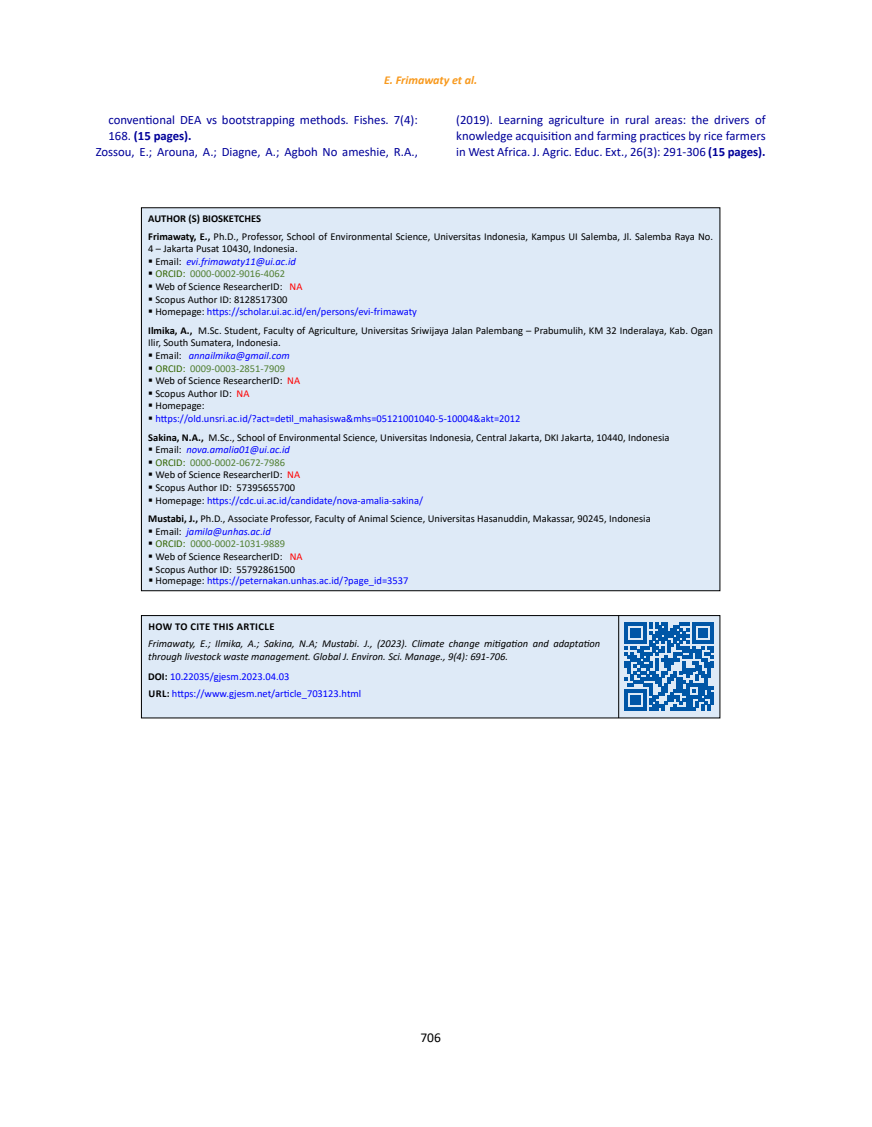
<style>
.page{position:relative;width:872px;height:1127px;background:#fff}
.page>*{position:absolute;margin:0;border:0;box-sizing:border-box;transform-origin:0 0}
.t1{font:13.5px "Calibri";color:#000}
.t2{font:12.75px/15.8px "Calibri";color:#009;text-align:justify}
.t3{font:700 12.75px "Calibri";color:#009}
.t4{font:italic 700 12px "Calibri";color:#f8991d}
.t5{font:10.5px/18.6px "Calibri";color:#000}
.t6{font:italic 10.5px/12.6px "Calibri";color:#000}
.t7{font:10.5px/17.1px "Calibri";color:#00f}
.t8{font:italic 10.5px "Calibri";color:#00f}
.t9{font:10.5px "Calibri";color:#538135}
.t10{font:700 10.5px "Calibri";letter-spacing:.04em;color:#000}
.s1{font-weight:400}
.s2{font-weight:700}
.s3{color:#000}
.s4{font-style:normal;color:#000}
.s5{color:#360}
.s6{color:#f00}
.s7{color:#00f}
.s8{font-weight:700;color:#000}
</style>
<div class="page">
<div style="left:141px;top:208px;width:579px;height:383px;background:#deeaf7"></div>
<div style="left:141px;top:615px;width:579px;height:103px;background:#deeaf7"></div>
<div style="left:141px;top:615px;width:579px;height:103px;border:1px solid #000"></div>
<hr style="left:618px;top:615px;width:1px;height:103px;background:#000">
<svg style="left:625px;top:622px;width:88px;height:89px"></svg>
<p class="t4" style="left:384px;top:72px;width:95px">E. Frimawaty et al.</p>
<p class="t2" style="left:108px;top:112px;width:311px">conventional DEA vs bootstrapping methods. Fishes. 7(4):</p>
<p class="t3" style="left:108px;top:127px;width:85px"><span class="s1">168.</span> (15 pages).</p>
<p class="t2" style="left:96px;top:143px;width:324px">Zossou, E.; Arouna, A.; Diagne, A.; Agboh No ameshie, R.A.,</p>
<p class="t2" style="left:456px;top:112px;width:311px">(2019). Learning agriculture in rural areas: the drivers of knowledge acquisition and farming practices by rice farmers in West Africa. J. Agric. Educ. Ext., 26(3): 291-306 <span class="s2">(15 pages).</span></p>
<p class="t5" style="left:148px;top:210px;width:566px;line-height:17.1px"><span class="s2">AUTHOR (S) BIOSKETCHES<br>Frimawaty, E.,</span> Ph.D., Professor, School of Environmental Science, Universitas Indonesia, Kampus UI Salemba, Jl. Salemba Raya No.</p>
<p class="t5" style="left:148px;top:239px;width:151px">4 – Jakarta Pusat 10430, Indonesia.</p>
<p class="t8" style="left:148px;top:254px;width:149px"><span class="s3">▪</span> <span class="s4">Email:</span> evi.frimawaty11@ui.ac.id</p>
<p class="t9" style="left:148px;top:267px;width:138px"><span class="s3">▪</span> <span class="s5">ORCID:</span> 0000-0002-9016-4062</p>
<p class="t5" style="left:148px;top:277px;width:156px">▪ Web of Science ResearcherID: <span class="s6">NA</span></p>
<p class="t5" style="left:148px;top:289px;width:141px">▪ Scopus Author ID: 8128517300</p>
<p class="t5" style="left:148px;top:302px;width:566px">▪ Homepage: <span class="s7">https://scholar.ui.ac.id/en/persons/evi-frimawaty<br></span><span class="s2">Ilmika, A.,</span> M.Sc. Student, Faculty of Agriculture, Universitas Sriwijaya Jalan Palembang – Prabumulih, KM 32 Inderalaya, Kab. Ogan</p>
<p class="t5" style="left:148px;top:333px;width:134px">Ilir, South Sumatera, Indonesia.</p>
<p class="t8" style="left:148px;top:348px;width:143px"><span class="s3">▪</span> <span class="s4">Email:</span> annailmika@gmail.com</p>
<p class="t9" style="left:148px;top:361px;width:138px"><span class="s3">▪</span> <span class="s5">ORCID:</span> 0009-0003-2851-7909</p>
<p class="t5" style="left:148px;top:371px;width:153px">▪ Web of Science ResearcherID: <span class="s6">NA</span></p>
<p class="t5" style="left:148px;top:384px;width:103px">▪ Scopus Author ID: <span class="s6">NA</span></p>
<p class="t5" style="left:148px;top:396px;width:58px">▪ Homepage:</p>
<p class="t5" style="left:148px;top:409px;width:523px">▪ <span class="s7">https://old.unsri.ac.id/?act=detil_mahasiswa&amp;mhs=05121001040-5-10004&amp;akt=2012<br></span><span class="s2">Sakina, N.A.,</span> M.Sc., School of Environmental Science, Universitas Indonesia, Central Jakarta, DKI Jakarta, 10440, Indonesia</p>
<p class="t8" style="left:148px;top:442px;width:143px"><span class="s3">▪</span> <span class="s4">Email:</span> nova.amalia01@ui.ac.id</p>
<p class="t9" style="left:148px;top:455px;width:138px"><span class="s3">▪</span> <span class="s5">ORCID:</span> 0000-0002-0672-7986</p>
<p class="t5" style="left:148px;top:465px;width:153px">▪ Web of Science ResearcherID: <span class="s6">NA</span></p>
<p class="t5" style="left:148px;top:478px;width:148px">▪ Scopus Author ID: 57395655700</p>
<p class="t5" style="left:148px;top:490px;width:504px">▪ Homepage: <span class="s7">https://cdc.ui.ac.id/candidate/nova-amalia-sakina/<br></span><span class="s2">Mustabi, J.,</span> Ph.D., Associate Professor, Faculty of Animal Science, Universitas Hasanuddin, Makassar, 90245, Indonesia</p>
<p class="t8" style="left:148px;top:524px;width:124px"><span class="s3">▪</span> <span class="s4">Email:</span> jamila@unhas.ac.id</p>
<p class="t9" style="left:148px;top:537px;width:138px"><span class="s3">▪</span> <span class="s5">ORCID:</span> 0000-0002-1031-9889</p>
<p class="t5" style="left:148px;top:547px;width:156px">▪ Web of Science ResearcherID: <span class="s6">NA</span></p>
<p class="t5" style="left:148px;top:559px;width:148px">▪ Scopus Author ID: 55792861500</p>
<p class="t7" style="left:148px;top:572px;width:262px"><span class="s3">▪ Homepage:</span> https://peternakan.unhas.ac.id/?page_id=3537</p>
<p class="t10" style="left:148px;top:619px;width:127px">HOW TO CITE THIS ARTICLE</p>
<p class="t6" style="left:148px;top:637px;width:453px">Frimawaty, E.; Ilmika, A.; Sakina, N.A; Mustabi. J., (2023). Climate change mitigation and adaptation through livestock waste management. Global J. Environ. Sci. Manage., 9(4): 691-706.</p>
<p class="t7" style="left:148px;top:668px;width:215px"><span class="s8">DOI:</span> 10.22035/gjesm.2023.04.03<br><span class="s8">URL:</span> https://www.gjesm.net/article_703123.html</p>
<p class="t1" style="left:420px;top:1028px;width:22px">706</p>
</div>
